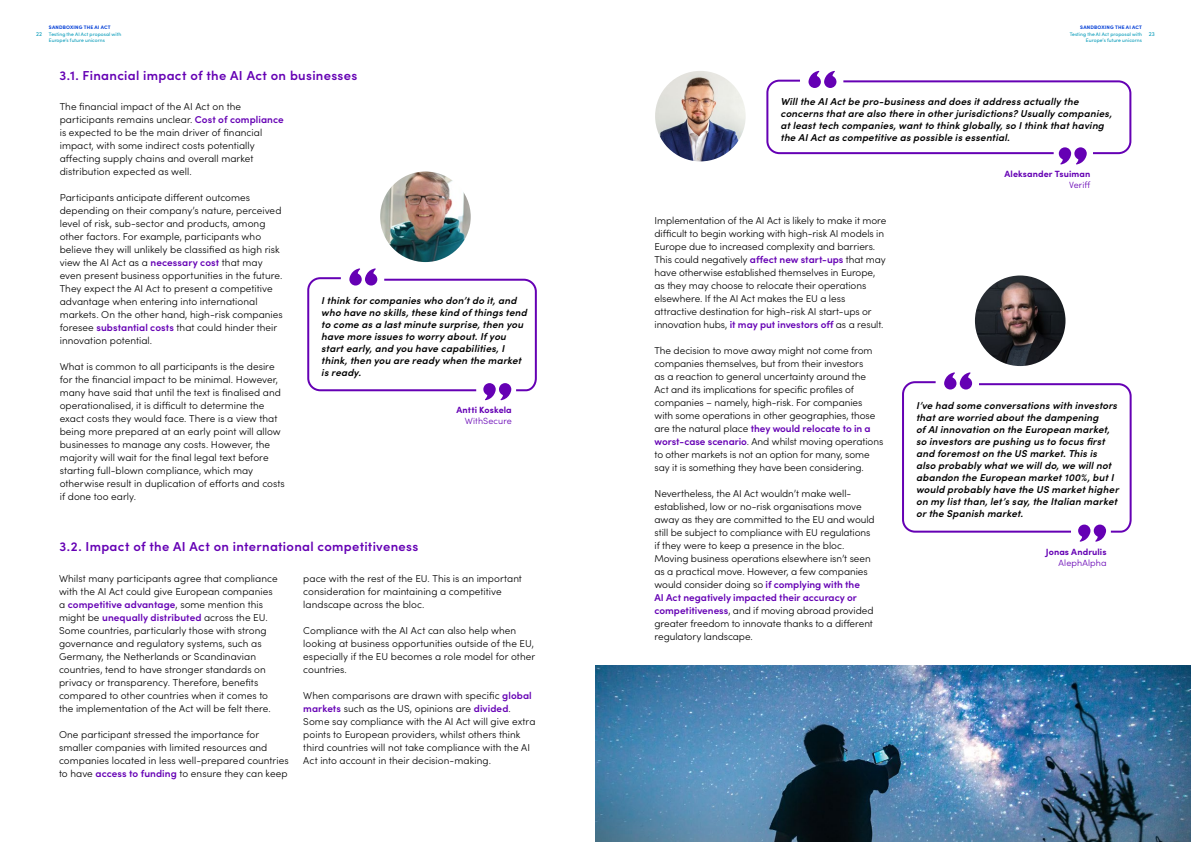
<style>
.page{position:relative;width:1191px;height:842px;background:#fff}
.page>*{position:absolute;margin:0;border:0;box-sizing:border-box;transform-origin:0 0}
.t1{font:600 13px "Sofia Pro";letter-spacing:.025em;color:#6500b4}
.t2{font:300 10px/13px "Sofia Pro";color:#000}
.t3{font:italic 600 10px/12px "Sofia Pro";letter-spacing:.015em;color:#000}
.t4{font:700 9px "Sofia Pro";letter-spacing:.01em;color:#6500b4}
.t5{font:300 9px "Sofia Pro";letter-spacing:.01em;color:#6500b4}
.t6{font:5.8px "Sofia Pro";color:#0099b8}
.t7{font:5px/6.5px "Sofia Pro";letter-spacing:.015em;color:#0099b8}
.t8{font:700 5px "Sofia Pro";letter-spacing:.035em;color:#003dd6}
.s1{font-weight:600;color:#6500b4}
</style>
<div class="page">
<svg style="left:307px;top:268px;width:230px;height:132px"></svg>
<img style="left:380px;top:172px;width:91px;height:90px;border-radius:45px">
<svg style="left:766px;top:71px;width:366px;height:93px"></svg>
<svg style="left:902px;top:372px;width:230px;height:170px"></svg>
<img style="left:975px;top:275px;width:90px;height:91px;border-radius:45px">
<img style="left:595px;top:665px;width:596px;height:177px">
<img style="left:655px;top:71px;width:90px;height:90px;border-radius:45px">
<p class="t8" style="left:49px;top:24px;width:63px">SANDBOXING THE AI ACT</p>
<p class="t7" style="left:49px;top:31px;width:74px">Testing the AI Act proposal with<br>Europe’s future unicorns</p>
<p class="t8" style="left:1080px;top:24px;width:63px">SANDBOXING THE AI ACT</p>
<p class="t7" style="left:1069px;top:31px;width:74px;text-align:right">Testing the AI Act proposal with<br>Europe’s future unicorns</p>
<p class="t6" style="left:36px;top:30px;width:8px">22</p>
<p class="t6" style="left:1148px;top:30px;width:8px">23</p>
<h1 class="t1" style="left:60px;top:66px;width:299px">3.1. Financial impact of the AI Act on businesses</h1>
<p class="t2" style="left:60px;top:99px;width:226px">The financial impact of the AI Act on the participants remains unclear. <span class="s1">Cost of compliance </span>is expected to be the main driver of financial impact, with some indirect costs potentially affecting supply chains and overall market distribution expected as well.</p>
<p class="t2" style="left:60px;top:190px;width:224px">Participants anticipate different outcomes depending on their company’s nature, perceived level of risk, sub-sector and products, among other factors. For example, participants who believe they will unlikely be classified as high risk view the AI Act as a <span class="s1">necessary cost</span> that may even present business opportunities in the future.<br>They expect the AI Act to present a competitive advantage when entering into international markets. On the other hand, high-risk companies foresee <span class="s1">substantial costs</span> that could hinder their innovation potential.</p>
<p class="t2" style="left:60px;top:359px;width:227px">What is common to all participants is the desire for the financial impact to be minimal. However, many have said that until the text is finalised and operationalised, it is difficult to determine the exact costs they would face. There is a view that being more prepared at an early point will allow businesses to manage any costs. However, the majority will wait for the final legal text before starting full-blown compliance, which may otherwise result in duplication of efforts and costs if done too early.</p>
<p class="t3" style="left:321px;top:293px;width:207px">I think for companies who don’t do it, and who have no skills, these kind of things tend to come as a last minute surprise, then you have more issues to worry about. If you start early, and you have capabilities, I think, then you are ready when the market is ready.</p>
<p class="t4" style="left:456px;top:403px;width:57px">Antti Koskela</p>
<p class="t5" style="left:465px;top:415px;width:48px">WithSecure</p>
<h1 class="t1" style="left:60px;top:536px;width:360px">3.2. Impact of the AI Act on international competitiveness</h1>
<p class="t2" style="left:59px;top:572px;width:220px">Whilst many participants agree that compliance with the AI Act could give European companies a <span class="s1">competitive advantage</span>, some mention this might be <span class="s1">unequally distributed</span> across the EU.<br>Some countries, particularly those with strong governance and regulatory systems, such as Germany, the Netherlands or Scandinavian countries, tend to have stronger standards on privacy or transparency. Therefore, benefits compared to other countries when it comes to the implementation of the Act will be felt there.</p>
<p class="t2" style="left:59px;top:728px;width:231px">One participant stressed the importance for smaller companies with limited resources and companies located in less well-prepared countries to have <span class="s1">access to funding</span> to ensure they can keep</p>
<p class="t2" style="left:303px;top:572px;width:220px">pace with the rest of the EU. This is an important consideration for maintaining a competitive landscape across the bloc.</p>
<p class="t2" style="left:303px;top:624px;width:233px">Compliance with the AI Act can also help when looking at business opportunities outside of the EU, especially if the EU becomes a role model for other countries.</p>
<p class="t2" style="left:303px;top:689px;width:234px">When comparisons are drawn with specific <span class="s1">global markets</span> such as the US, opinions are <span class="s1">divided</span>.<br>Some say compliance with the AI Act will give extra points to European providers, whilst others think third countries will not take compliance with the AI Act into account in their decision-making.</p>
<p class="t3" style="left:780px;top:95px;width:333px">Will the AI Act be pro-business and does it address actually the concerns that are also there in other jurisdictions? Usually companies, at least tech companies, want to think globally, so I think that having the AI Act as competitive as possible is essential.</p>
<p class="t4" style="left:1004px;top:166px;width:87px">Aleksander Tsuiman</p>
<p class="t5" style="left:1069px;top:178px;width:23px">Veriff</p>
<p class="t2" style="left:654px;top:213px;width:233px">Implementation of the AI Act is likely to make it more difficult to begin working with high-risk AI models in Europe due to increased complexity and barriers.<br>This could negatively <span class="s1">affect new start-ups</span> that may have otherwise established themselves in Europe, as they may choose to relocate their operations elsewhere. If the AI Act makes the EU a less attractive destination for high-risk AI start-ups or innovation hubs, <span class="s1">it may put investors off</span> as a result.</p>
<p class="t2" style="left:654px;top:343px;width:230px">The decision to move away might not come from companies themselves, but from their investors<br>as a reaction to general uncertainty around the<br>Act and its implications for specific profiles of companies – namely, high-risk. For companies with some operations in other geographies, those are the natural place <span class="s1">they would relocate to in a worst-case scenario</span>. And whilst moving operations to other markets is not an option for many, some say it is something they have been considering.</p>
<p class="t2" style="left:654px;top:486px;width:222px">Nevertheless, the AI Act wouldn’t make well&shy;established, low or no-risk organisations move away as they are committed to the EU and would still be subject to compliance with EU regulations if they were to keep a presence in the bloc.<br>Moving business operations elsewhere isn’t seen as a practical move. However, a few companies would consider doing so <span class="s1">if complying with the<br>AI Act negatively impacted their accuracy or competitiveness</span>, and if moving abroad provided greater freedom to innovate thanks to a different regulatory landscape.</p>
<p class="t3" style="left:916px;top:398px;width:204px">I’ve had some conversations with investors that are worried about the dampening<br>of AI innovation on the European market, so investors are pushing us to focus first and foremost on the US market. This is also probably what we will do, we will not abandon the European market 100%, but I would probably have the US market higher on my list than, let’s say, the Italian market or the Spanish market.</p>
<p class="t4" style="left:1045px;top:545px;width:62px">Jonas Andrulis</p>
<p class="t5" style="left:1058px;top:556px;width:49px">AlephAlpha</p>
</div>
